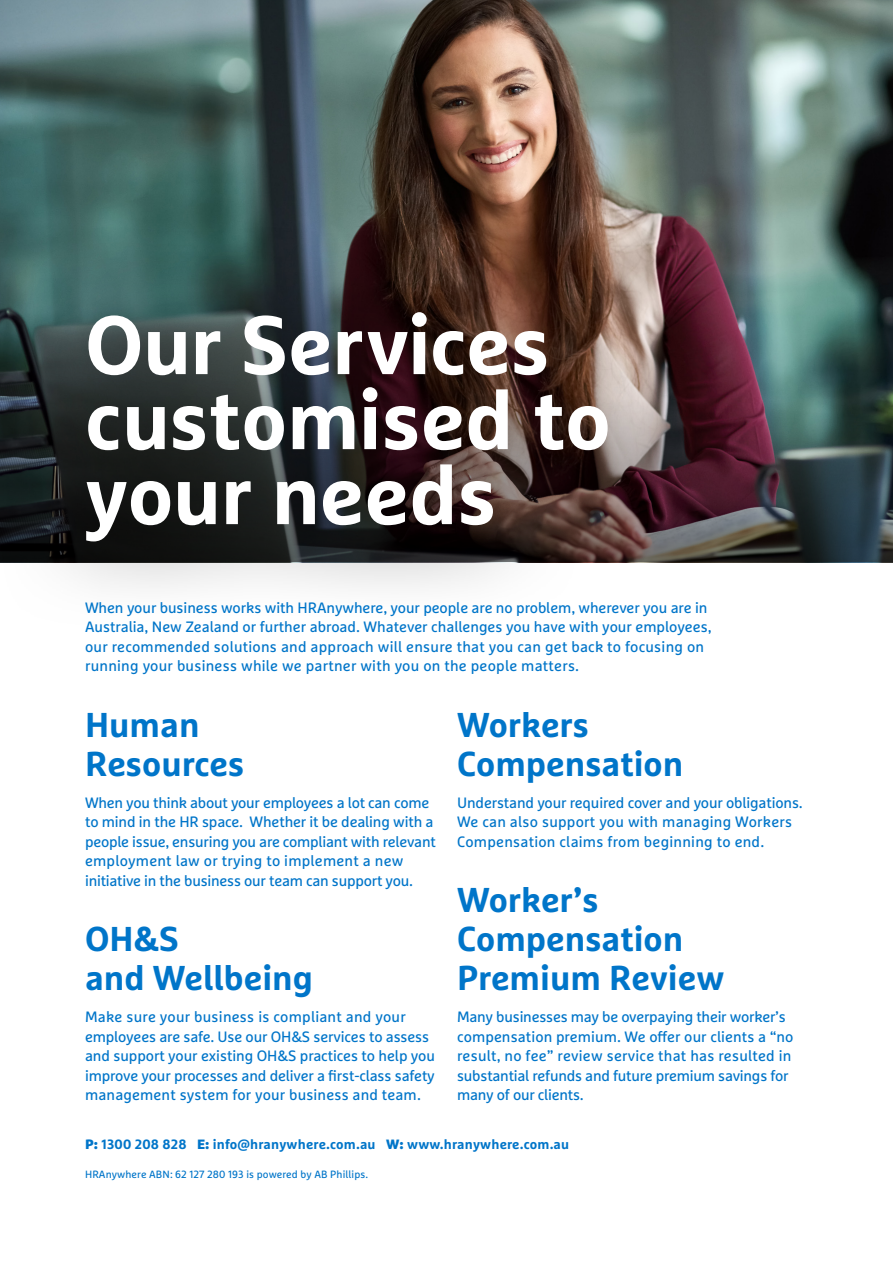
<style>
.page{position:relative;width:893px;height:1263px;background:#fff}
.page>*{position:absolute;margin:0;border:0;box-sizing:border-box;transform-origin:0 0}
.Front_Cover_Title{font:700 82.5px/75px "Marselis OT";color:#fff}
.Front_Cover_Title-2{font:700 34.5px/39px "Marselis OT";color:#0075c9}
.Front_Cover_Title-3{font:15px/19.5px "Marselis OT";letter-spacing:-.005em;color:#0075c9}
.Front_Cover_Title-4{font:15px/19.5px "Marselis OT";letter-spacing:.015em;color:#0075c9}
.Front_Cover_Title-5{font:700 13.5px "Marselis OT";letter-spacing:.015em;color:#0075c9}
.Front_Cover_Title-6{font:10.5px "Marselis OT";letter-spacing:.01em;color:#0075c9}
.s1{font-weight:900}
</style>
<div class="page">
<img style="left:0;top:0;width:893px;height:54px">
<img style="left:0;top:54px;width:893px;height:508px">
<img style="left:0;top:227px;width:696px;height:361px">
<p class="Front_Cover_Title" style="left:85px;top:306px;width:527px">Our Services customised to your needs</p>
<p class="Front_Cover_Title-3" style="left:85px;top:597px;width:628px">When your business works with HRAnywhere, your people are no problem, wherever you are in Australia, New Zealand or further abroad. Whatever challenges you have with your employees, our recommended solutions and approach will ensure that you can get back to focusing on running your business while we partner with you on the people matters.</p>
<p class="Front_Cover_Title-2" style="left:85px;top:704px;width:161px">Human<br>Resources</p>
<p class="Front_Cover_Title-3" style="left:85px;top:792px;width:352px">When you think about your employees a lot can come to mind in the HR space. Whether it be dealing with a people issue, ensuring you are compliant with relevant employment law or trying to implement a new initiative in the business our team can support you.</p>
<p class="Front_Cover_Title-2" style="left:85px;top:919px;width:230px">OH&amp;S<br>and Wellbeing</p>
<p class="Front_Cover_Title-2" style="left:457px;top:704px;width:228px">Workers<br>Compensation</p>
<p class="Front_Cover_Title-4" style="left:457px;top:792px;width:347px">Understand your required cover and your obligations.<br>We can also support you with managing Workers<br>Compensation claims from beginning to end.</p>
<p class="Front_Cover_Title-2" style="left:457px;top:880px;width:269px">Worker’s<br>Compensation<br>Premium Review</p>
<p class="Front_Cover_Title-3" style="left:457px;top:1007px;width:338px">Many businesses may be overpaying their worker’s compensation premium. We offer our clients a “no result, no fee” review service that has resulted in substantial refunds and future premium savings for many of our clients.</p>
<p class="Front_Cover_Title-3" style="left:85px;top:1007px;width:351px">Make sure your business is compliant and your employees are safe. Use our OH&amp;S services to assess and support your existing OH&amp;S practices to help you improve your processes and deliver a first-class safety management system for your business and team.</p>
<p class="Front_Cover_Title-5" style="left:85px;top:1136px;width:486px"><span class="s1">P:</span> 1300 208 828 <span class="s1">E:</span> info@hranywhere.com.au <span class="s1">W:</span> www.hranywhere.com.au</p>
<p class="Front_Cover_Title-6" style="left:85px;top:1168px;width:285px">HRAnywhere ABN: 62 127 280 193 is powered by AB Phillips.</p>
</div>
